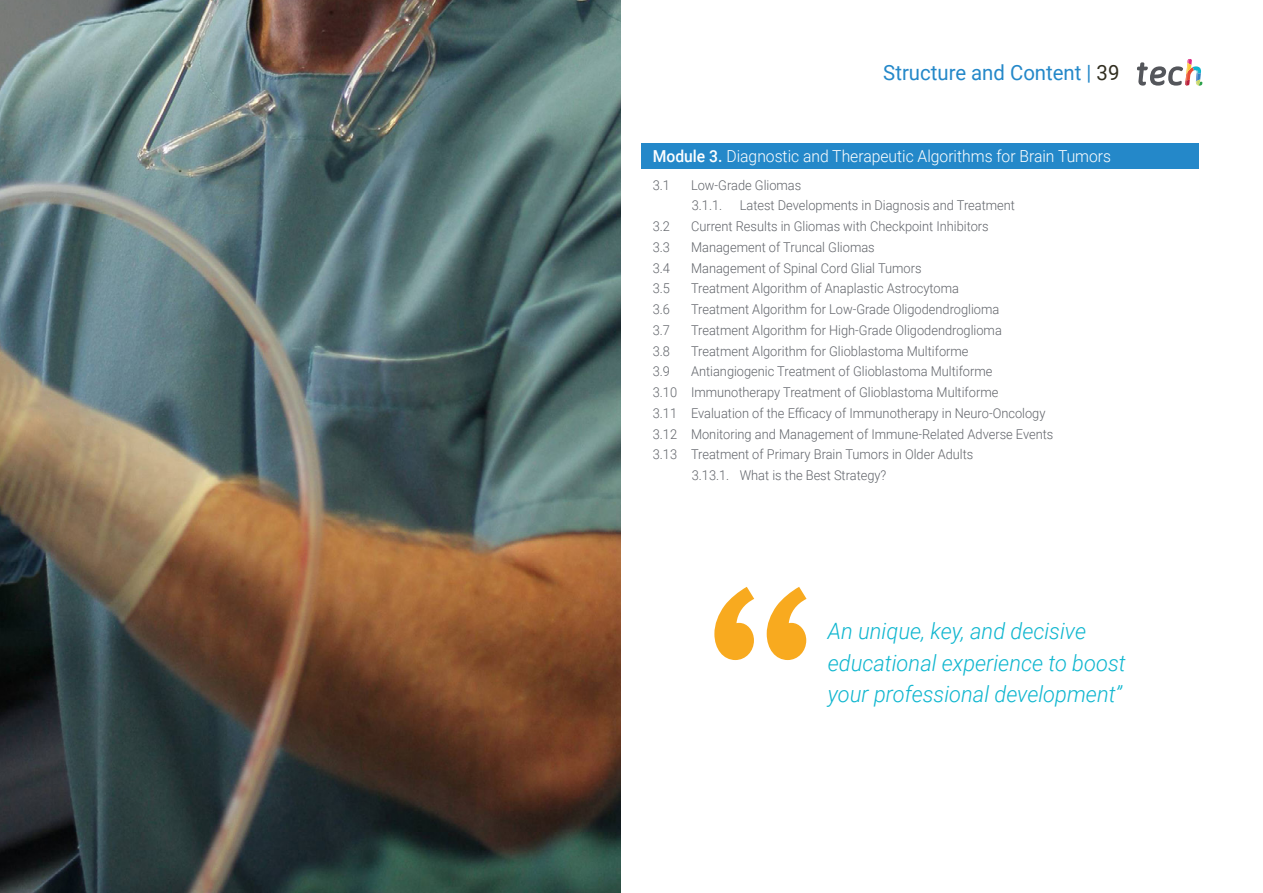
<style>
.page{position:relative;width:1263px;height:893px;background:#fff}
.page>*{position:absolute;margin:0;border:0;box-sizing:border-box;transform-origin:0 0}
.t1{font:italic 300 22.5px/31.5px "Roboto";color:#0fb6cf}
.t2{font:21px "Roboto";color:#2488c9}
.t3{font:300 16.5px "Roboto";color:#fff;scale:.95 1}
.t4{font:300 13.5px/20.7px "Roboto";color:#61646a;scale:.95 1}
.s1{color:#312e20}
.s2{font-weight:500}
</style>
<div class="page">
<img style="left:0;top:0;width:621px;height:893px">
<svg style="left:714px;top:587px;width:92px;height:73px"></svg>
<div style="left:642px;top:144px;width:557px;height:25px;background:#2488c9"></div>
<svg style="left:1137px;top:59px;width:65px;height:27px"></svg>
<h2 class="t2" style="left:883px;top:57px;width:238px">Structure and Content | <span class="s1">39</span></h2>
<p class="t3" style="left:653px;top:145px;width:484px"><span class="s2">Module 3.</span> Diagnostic and Therapeutic Algorithms for Brain Tumors</p>
<p class="t4" style="left:653px;top:174px;width:20px">3.1</p>
<p class="t4" style="left:691px;top:174px;width:118px">Low-Grade Gliomas<br>3.1.1.</p>
<p class="t4" style="left:740px;top:195px;width:291px">Latest Developments in Diagnosis and Treatment</p>
<p class="t4" style="left:653px;top:215px;width:20px">3.2</p>
<p class="t4" style="left:691px;top:215px;width:315px">Current Results in Gliomas with Checkpoint Inhibitors</p>
<p class="t4" style="left:653px;top:236px;width:20px">3.3</p>
<p class="t4" style="left:691px;top:236px;width:195px">Management of Truncal Gliomas</p>
<p class="t4" style="left:653px;top:257px;width:20px">3.4</p>
<p class="t4" style="left:691px;top:257px;width:244px">Management of Spinal Cord Glial Tumors</p>
<p class="t4" style="left:653px;top:278px;width:20px">3.5</p>
<p class="t4" style="left:691px;top:278px;width:284px">Treatment Algorithm of Anaplastic Astrocytoma</p>
<p class="t4" style="left:653px;top:298px;width:20px">3.6</p>
<p class="t4" style="left:691px;top:298px;width:326px">Treatment Algorithm for Low-Grade Oligodendroglioma</p>
<p class="t4" style="left:653px;top:319px;width:20px">3.7</p>
<p class="t4" style="left:691px;top:319px;width:329px">Treatment Algorithm for High-Grade Oligodendroglioma</p>
<p class="t4" style="left:653px;top:340px;width:20px">3.8</p>
<p class="t4" style="left:691px;top:340px;width:294px">Treatment Algorithm for Glioblastoma Multiforme</p>
<p class="t4" style="left:653px;top:361px;width:20px">3.9</p>
<p class="t4" style="left:691px;top:361px;width:319px">Antiangiogenic Treatment of Glioblastoma Multiforme</p>
<p class="t4" style="left:653px;top:381px;width:365px">3.10 Immunotherapy Treatment of Glioblastoma Multiforme</p>
<p class="t4" style="left:653px;top:402px;width:415px">3.11 Evaluation of the Efficacy of Immunotherapy in Neuro-Oncology</p>
<p class="t4" style="left:653px;top:423px;width:423px">3.12 Monitoring and Management of Immune-Related Adverse Events</p>
<p class="t4" style="left:653px;top:444px;width:339px">3.13 Treatment of Primary Brain Tumors in Older Adults</p>
<p class="t4" style="left:692px;top:464px;width:206px">3.13.1. What is the Best Strategy?</p>
<h1 class="t1" style="left:828px;top:615px;width:299px">An unique, key, and decisive educational experience to boost your professional development”</h1>
</div>
